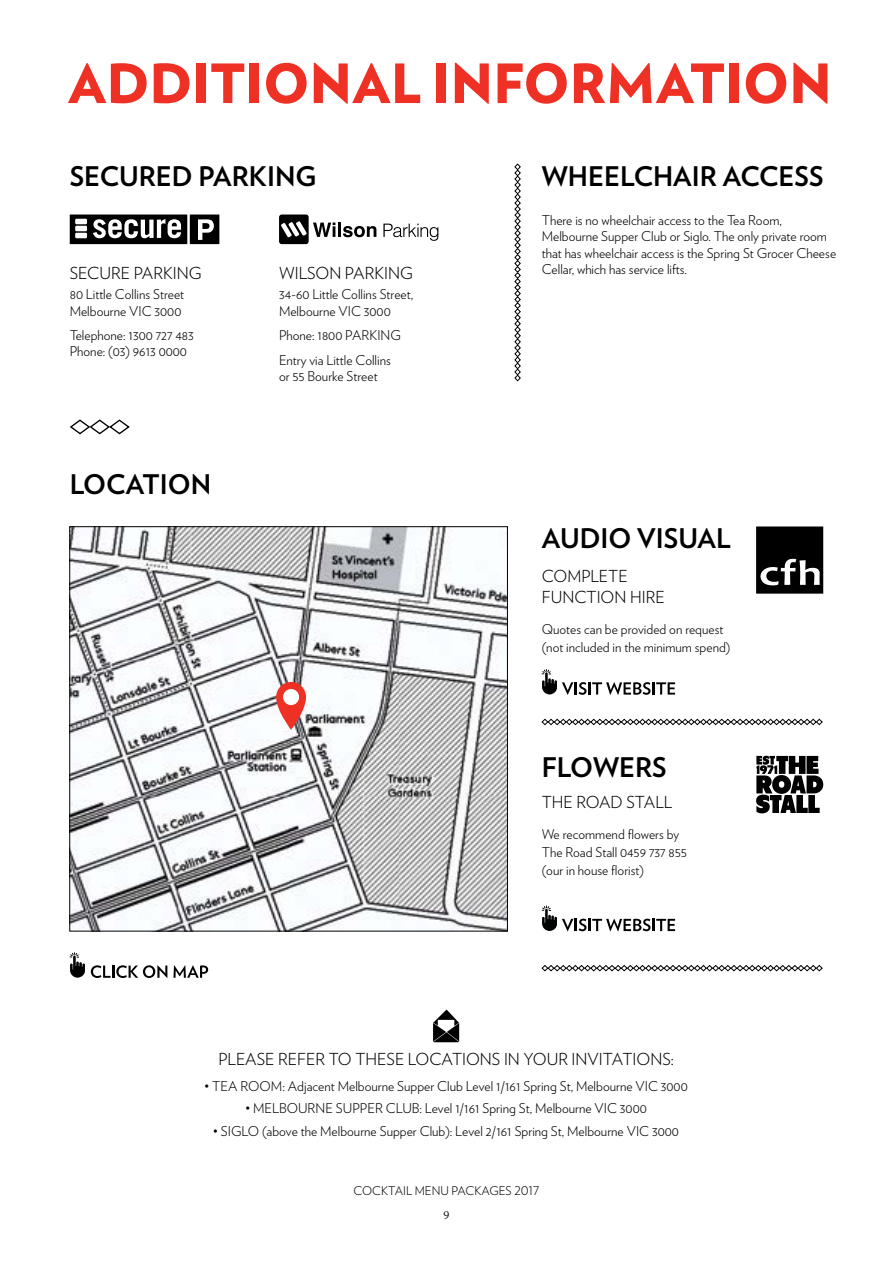
<style>
.page{position:relative;width:893px;height:1263px;background:#fff}
.page>*{position:absolute;margin:0;border:0;box-sizing:border-box;transform-origin:0 0}
.t1{font:900 54px "Verlag";letter-spacing:-.005em;color:#ee3124}
.t2{font:700 27px "Verlag";color:#000}
.t3{font:300 16.5px/21px "Verlag";color:#000}
.t4{font:300 13.5px/16.2px "Verlag";color:#000}
.t5{font:300 12px "Verlag";color:#000}
.t6{font:300 12px "Warnock Pro";color:#000}
</style>
<div class="page">
<svg style="left:514px;top:163px;width:7px;height:219px"></svg>
<svg style="left:70px;top:419px;width:60px;height:16px"></svg>
<img style="left:72px;top:528px;width:434px;height:401px">
<svg style="left:276px;top:682px;width:30px;height:48px"></svg>
<svg style="left:70px;top:952px;width:15px;height:26px"></svg>
<svg style="left:91px;top:965px;width:76px;height:13px"></svg>
<svg style="left:173px;top:965px;width:35px;height:13px"></svg>
<svg style="left:541px;top:965px;width:282px;height:6px"></svg>
<svg style="left:433px;top:1009px;width:26px;height:33px"></svg>
<div style="left:279px;top:214px;width:30px;height:30px;background:#000;border-radius:3px"></div>
<svg style="left:281px;top:221px;width:26px;height:16px"></svg>
<svg style="left:313px;top:222px;width:22px;height:15px"></svg>
<hr style="left:338px;top:223px;width:3px;height:14px;background:#000">
<svg style="left:343px;top:226px;width:33px;height:11px"></svg>
<svg style="left:383px;top:224px;width:55px;height:17px"></svg>
<svg style="left:70px;top:214px;width:149px;height:30px"></svg>
<svg style="left:541px;top:719px;width:282px;height:6px"></svg>
<svg style="left:542px;top:669px;width:133px;height:26px"></svg>
<svg style="left:542px;top:906px;width:133px;height:25px"></svg>
<svg style="left:756px;top:756px;width:67px;height:57px"></svg>
<svg style="left:756px;top:526px;width:67px;height:68px;background:#242424"></svg>
<h1 class="t1" style="left:68px;top:39px;width:756px">ADDITIONAL IN FORMATION</h1>
<h2 class="t2" style="left:70px;top:155px;width:248px">SECURED PARKING</h2>
<h2 class="t2" style="left:542px;top:155px;width:283px">WHEELCHAIR ACCESS</h2>
<p class="t3" style="left:70px;top:261px;width:133px">SECURE PARKING</p>
<p class="t4" style="left:70px;top:286px;width:116px">80 Little Collins Street<br>Melbourne VIC 3000</p>
<p class="t4" style="left:70px;top:326px;width:126px">Telephone: 1300 727 483<br>Phone: (03) 9613 0000</p>
<h2 class="t2" style="left:70px;top:463px;width:143px">LOCATION</h2>
<p class="t3" style="left:279px;top:261px;width:135px">WILSON PARKING</p>
<p class="t4" style="left:279px;top:286px;width:136px">34-60 Little Collins Street,<br>Melbourne VIC 3000</p>
<p class="t4" style="left:279px;top:322px;width:123px;line-height:24.8px">Phone: 1800 PARKING<br>Entry via Little Collins</p>
<p class="t4" style="left:279px;top:367px;width:100px">or 55 Bourke Street</p>
<p class="t4" style="left:542px;top:212px;width:296px">There is no wheelchair access to the Tea Room, Melbourne Supper Club or Siglo. The only private room that has wheelchair access is the Spring St Grocer Cheese Cellar, which has service lifts.</p>
<h2 class="t2" style="left:542px;top:517px;width:191px">AUDIO VISUAL</h2>
<p class="t3" style="left:542px;top:564px;width:124px">COMPLETE<br>FUNCTION HIRE</p>
<p class="t4" style="left:542px;top:619px;width:190px;line-height:18px">Quotes can be provided on request (not included in the minimum spend)</p>
<h2 class="t2" style="left:542px;top:746px;width:127px">FLOWERS</h2>
<p class="t3" style="left:542px;top:791px;width:132px">THE ROAD STALL</p>
<p class="t4" style="left:542px;top:824px;width:147px;line-height:18px">We recommend flowers by<br>The Road Stall 0459 737 855 (our in house florist)</p>
<p class="t3" style="left:218px;top:1047px;width:457px">PLEASE REFER TO THESE LOCATIONS IN YOUR INVITATIONS:</p>
<p class="t4" style="left:205px;top:1077px;width:485px">• TEA ROOM: Adjacent Melbourne Supper Club Level 1/161 Spring St, Melbourne VIC 3000</p>
<p class="t4" style="left:245px;top:1099px;width:403px">• MELBOURNE SUPPER CLUB: Level 1/161 Spring St, Melbourne VIC 3000</p>
<p class="t4" style="left:213px;top:1122px;width:467px">• SIGLO (above the Melbourne Supper Club): Level 2/161 Spring St, Melbourne VIC 3000</p>
<p class="t5" style="left:354px;top:1181px;width:187px">COCKTAIL MENU PACKAGES 2017</p>
<p class="t6" style="left:444px;top:1208px;width:7px">9</p>
</div>
